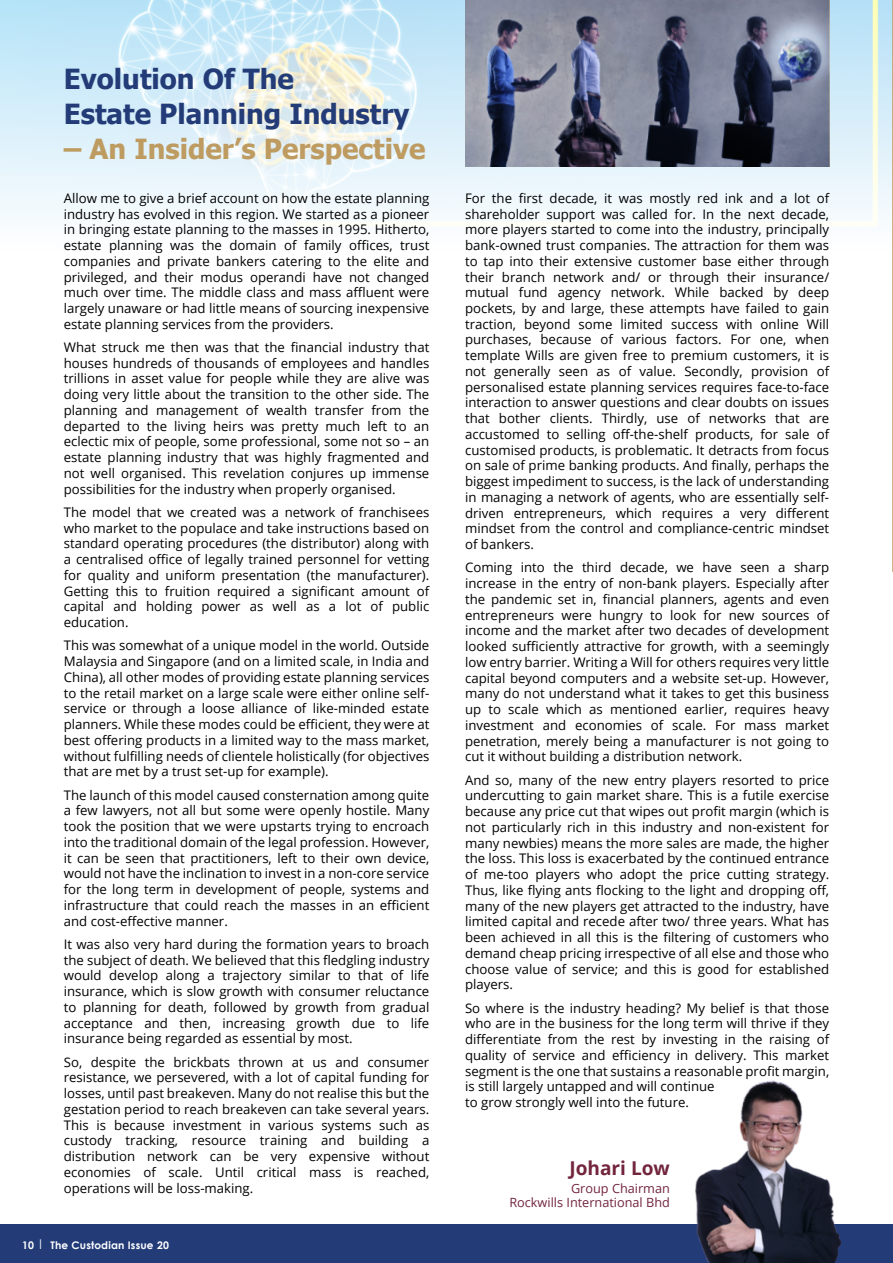
<style>
.page{position:relative;width:893px;height:1263px;background:#fff}
.page>*{position:absolute;margin:0;border:0;box-sizing:border-box;transform-origin:0 0}
.t1{font:700 27.75px/35.2px "Tahoma";color:#233c78}
.t2{font:700 27.75px "Tahoma";color:#be9b60}
.t3{font:700 19.05px "Open Sans";color:#72253d}
.t4{font:13.2px/15.8px "Open Sans";color:#000;text-align:justify}
.t5{font:12.75px/14.9px "Open Sans";color:#72253d;text-align:right}
.t6{font:700 10.5px "Century Gothic";letter-spacing:.015em;color:#fff}
</style>
<div class="page">
<img style="left:0;top:0;width:892px;height:216px">
<svg style="left:465px;top:0;width:364px;height:167px;background:#6a6f83"></svg>
<div style="left:0;top:1225px;width:893px;height:38px;background:#233c78"></div>
<img style="left:690px;top:1080px;width:153px;height:183px">
<hr style="left:892px;top:0;width:1px;height:571px;background:#c9202e">
<h1 class="t1" style="left:64px;top:64px;width:347px">Evolution Of The<br>Estate Planning Industry</h1>
<h1 class="t2" style="left:64px;top:138px;width:363px">– An Insider’s Perspective</h1>
<p class="t4" style="left:64px;top:191px;width:367px">Allow me to give a brief account on how the estate planning industry has evolved in this region. We started as a pioneer in bringing estate planning to the masses in 1995. Hitherto, estate planning was the domain of family offices, trust companies and private bankers catering to the elite and privileged, and their modus operandi have not changed much over time. The middle class and mass affluent were largely unaware or had little means of sourcing inexpensive estate planning services from the providers.</p>
<p class="t4" style="left:64px;top:341px;width:367px">What struck me then was that the financial industry that houses hundreds of thousands of employees and handles trillions in asset value for people while they are alive was doing very little about the transition to the other side. The planning and management of wealth transfer from the departed to the living heirs was pretty much left to an eclectic mix of people, some professional, some not so – an estate planning industry that was highly fragmented and not well organised. This revelation conjures up immense possibilities for the industry when properly organised.</p>
<p class="t4" style="left:64px;top:506px;width:367px">The model that we created was a network of franchisees who market to the populace and take instructions based on standard operating procedures (the distributor) along with a centralised office of legally trained personnel for vetting for quality and uniform presentation (the manufacturer).<br>Getting this to fruition required a significant amount of capital and holding power as well as a lot of public education.</p>
<p class="t4" style="left:64px;top:639px;width:367px">This was somewhat of a unique model in the world. Outside Malaysia and Singapore (and on a limited scale, in India and China), all other modes of providing estate planning services to the retail market on a large scale were either online self&shy;service or through a loose alliance of like-minded estate planners. While these modes could be efficient, they were at best offering products in a limited way to the mass market, without fulfilling needs of clientele holistically (for objectives that are met by a trust set-up for example).</p>
<p class="t4" style="left:64px;top:788px;width:367px">The launch of this model caused consternation among quite a few lawyers, not all but some were openly hostile. Many took the position that we were upstarts trying to encroach into the traditional domain of the legal profession. However, it can be seen that practitioners, left to their own device, would not have the inclination to invest in a non-core service for the long term in development of people, systems and infrastructure that could reach the masses in an efficient and cost-effective manner.</p>
<p class="t4" style="left:64px;top:937px;width:367px">It was also very hard during the formation years to broach the subject of death. We believed that this fledgling industry would develop along a trajectory similar to that of life insurance, which is slow growth with consumer reluctance to planning for death, followed by growth from gradual acceptance and then, increasing growth due to life insurance being regarded as essential by most.</p>
<p class="t4" style="left:64px;top:1055px;width:367px">So, despite the brickbats thrown at us and consumer resistance, we persevered, with a lot of capital funding for losses, until past breakeven. Many do not realise this but the gestation period to reach breakeven can take several years.<br>This is because investment in various systems such as custody tracking, resource training and building a distribution network can be very expensive without economies of scale. Until critical mass is reached, operations will be loss-making.</p>
<p class="t6" style="left:22px;top:1241px;width:148px">10 | The Custodian Issue 20</p>
<p class="t4" style="left:465px;top:191px;width:366px">For the first decade, it was mostly red ink and a lot of shareholder support was called for. In the next decade, more players started to come into the industry, principally bank-owned trust companies. The attraction for them was to tap into their extensive customer base either through their branch network and/ or through their insurance/ mutual fund agency network. While backed by deep pockets, by and large, these attempts have failed to gain traction, beyond some limited success with online Will purchases, because of various factors. For one, when template Wills are given free to premium customers, it is not generally seen as of value. Secondly, provision of personalised estate planning services requires face-to-face interaction to answer questions and clear doubts on issues that bother clients. Thirdly, use of networks that are accustomed to selling off-the-shelf products, for sale of customised products, is problematic. It detracts from focus on sale of prime banking products. And finally, perhaps the biggest impediment to success, is the lack of understanding in managing a network of agents, who are essentially self&shy;driven entrepreneurs, which requires a very different mindset from the control and compliance-centric mindset of bankers.</p>
<p class="t4" style="left:465px;top:561px;width:366px">Coming into the third decade, we have seen a sharp increase in the entry of non-bank players. Especially after the pandemic set in, financial planners, agents and even entrepreneurs were hungry to look for new sources of income and the market after two decades of development looked sufficiently attractive for growth, with a seemingly low entry barrier. Writing a Will for others requires very little capital beyond computers and a website set-up. However, many do not understand what it takes to get this business up to scale which as mentioned earlier, requires heavy investment and economies of scale. For mass market penetration, merely being a manufacturer is not going to cut it without building a distribution network.</p>
<p class="t4" style="left:465px;top:773px;width:366px">And so, many of the new entry players resorted to price undercutting to gain market share. This is a futile exercise because any price cut that wipes out profit margin (which is not particularly rich in this industry and non-existent for many newbies) means the more sales are made, the higher the loss. This loss is exacerbated by the continued entrance of me-too players who adopt the price cutting strategy.<br>Thus, like flying ants flocking to the light and dropping off, many of the new players get attracted to the industry, have limited capital and recede after two/ three years. What has been achieved in all this is the filtering of customers who demand cheap pricing irrespective of all else and those who choose value of service; and this is good for established players.</p>
<p class="t4" style="left:465px;top:1001px;width:366px;text-align:left">So where is the industry heading? My belief is that those who are in the business for the long term will thrive if they differentiate from the rest by investing in the raising of quality of service and efficiency in delivery. This market segment is the one that sustains a reasonable profit margin, is still largely untapped and will continue<br>to grow strongly well into the future.</p>
<h2 class="t3" style="left:569px;top:1160px;width:102px">Johari Low</h2>
<p class="t5" style="left:509px;top:1182px;width:162px">Group Chairman<br>Rockwills International Bhd</p>
</div>
